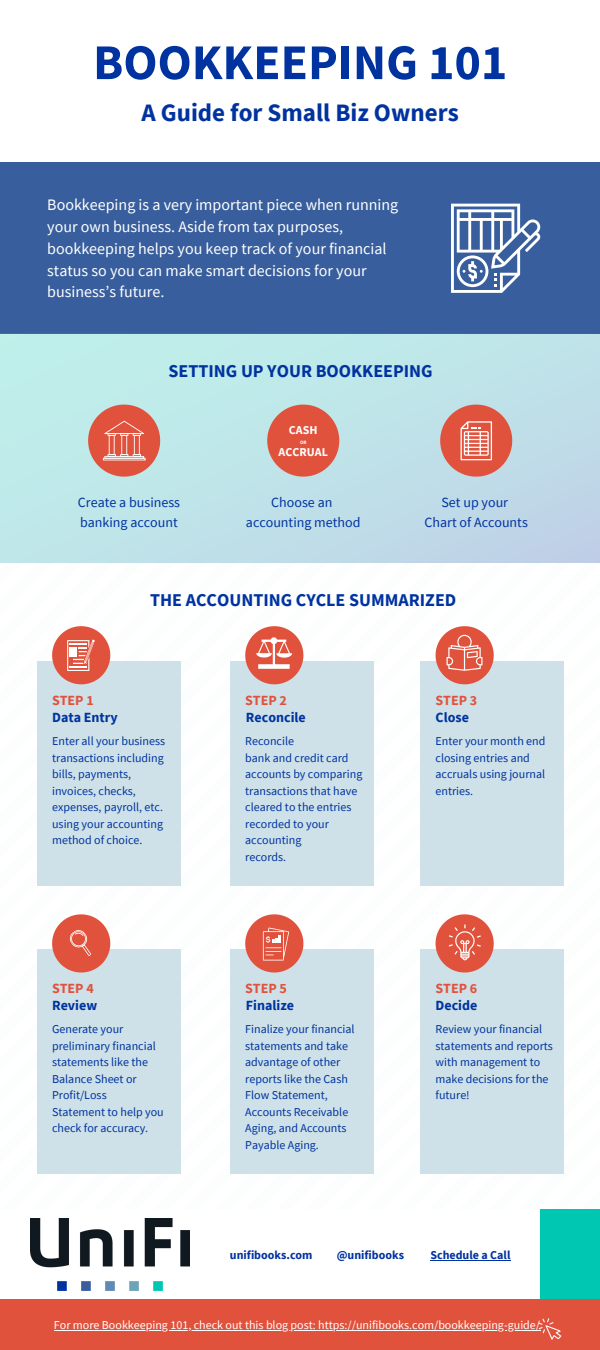
<style>
.page{position:relative;width:600px;height:1350px;background:#fff}
.page>*{position:absolute;margin:0;border:0;box-sizing:border-box;transform-origin:0 0}
.t1{font:700 50px "Source Sans Pro";color:#0033a0}
.t2{font:700 25px "Source Sans Pro";color:#0033a0}
.t3{font:700 18px "Source Sans Pro";color:#0033a0}
.t4{font:16px/21.8px "Source Sans Pro";color:#fff}
.t5{font:14px/19.5px "Source Sans Pro";color:#0033a0}
.t6{font:700 14px "Source Sans Pro";color:#0033a0}
.t7{font:700 14px "Source Sans Pro";color:#e1523d}
.t8{font:12px "Source Sans Pro";color:#0033a0}
.t9{font:12px "Source Sans Pro";color:#fff}
.t10{font:700 12px "Source Sans Pro";color:#0033a0}
.t11{font:700 12px "Source Sans Pro";color:#fff}
.t12{font:700 5px "Source Sans Pro";color:#fff}
</style>
<div class="page">
<div style="left:0;top:163px;width:600px;height:171px;background:#385e9d"></div>
<svg style="left:451px;top:204px;width:89px;height:89px"></svg>
<svg style="left:267px;top:405px;width:72px;height:72px;background:#d97161"></svg>
<svg style="left:88px;top:405px;width:72px;height:72px;background:#db7f6f"></svg>
<svg style="left:440px;top:405px;width:72px;height:72px;background:#dc8174"></svg>
<div style="left:37px;top:661px;width:143px;height:225px;background:#cee1e8"></div>
<div style="left:230px;top:661px;width:144px;height:225px;background:#cee1e8"></div>
<div style="left:420px;top:661px;width:144px;height:225px;background:#cee1e8"></div>
<div style="left:37px;top:950px;width:143px;height:224px;background:#cee1e8"></div>
<div style="left:230px;top:950px;width:144px;height:224px;background:#cee1e8"></div>
<div style="left:420px;top:950px;width:144px;height:224px;background:#cee1e8"></div>
<svg style="left:0;top:562px;width:145px;height:123px"></svg>
<svg style="left:245px;top:626px;width:58px;height:58px"></svg>
<svg style="left:52px;top:914px;width:58px;height:59px"></svg>
<svg style="left:436px;top:626px;width:58px;height:58px"></svg>
<svg style="left:245px;top:914px;width:58px;height:59px"></svg>
<svg style="left:436px;top:914px;width:58px;height:59px"></svg>
<img style="left:31px;top:1219px;width:159px;height:72px">
<div style="left:540px;top:1209px;width:60px;height:91px;background:#00c7b1"></div>
<div style="left:0;top:1300px;width:600px;height:50px;background:#e1523d"></div>
<svg style="left:538px;top:1318px;width:24px;height:22px"></svg>
<hr style="left:54px;top:1330px;width:486px;height:1px;background:#fff">
<hr style="left:430px;top:1260px;width:80px;height:1px;background:#0033a0">
<p class="t1" style="left:93px;top:30px;width:416px">BOOKKEEPING 101</p>
<p class="t2" style="left:142px;top:97px;width:319px">A Guide for Small Biz Owners</p>
<p class="t4" style="left:47px;top:194px;width:353px">Bookkeeping is a very important piece when running your own business. Aside from tax purposes, bookkeeping helps you keep track of your financial status so you can make smart decisions for your business’s future.</p>
<p class="t3" style="left:169px;top:359px;width:266px">SETTING UP YOUR BOOKKEEPING</p>
<p class="t11" style="left:289px;top:423px;width:30px">CASH</p>
<p class="t11" style="left:279px;top:445px;width:51px">ACCRUAL</p>
<p class="t12" style="left:300px;top:439px;width:8px">OR</p>
<p class="t5" style="left:78px;top:492px;width:104px">Create a business banking account</p>
<p class="t5" style="left:271px;top:492px;width:63px">Choose an</p>
<p class="t5" style="left:246px;top:512px;width:116px">accounting method</p>
<p class="t5" style="left:441px;top:492px;width:68px">Set up your</p>
<p class="t5" style="left:425px;top:512px;width:105px">Chart of Accounts</p>
<p class="t3" style="left:150px;top:588px;width:308px">THE ACCOUNTING CYCLE SUMMARIZED</p>
<p class="t7" style="left:52px;top:691px;width:43px">STEP 1</p>
<p class="t6" style="left:52px;top:708px;width:67px">Data Entry</p>
<p class="t8" style="left:52px;top:733px;width:115px">Enter all your business</p>
<p class="t8" style="left:52px;top:750px;width:113px">transactions including</p>
<p class="t8" style="left:52px;top:766px;width:81px">bills, payments,</p>
<p class="t8" style="left:52px;top:783px;width:85px">invoices, checks,</p>
<p class="t8" style="left:52px;top:799px;width:112px">expenses, payroll, etc.</p>
<p class="t8" style="left:52px;top:816px;width:112px">using your accounting</p>
<p class="t8" style="left:52px;top:832px;width:92px">method of choice.</p>
<p class="t7" style="left:52px;top:979px;width:43px">STEP 4</p>
<p class="t6" style="left:52px;top:996px;width:47px">Review</p>
<p class="t8" style="left:52px;top:1021px;width:73px">Generate your</p>
<p class="t8" style="left:52px;top:1038px;width:105px">preliminary financial</p>
<p class="t8" style="left:52px;top:1054px;width:97px">statements like the</p>
<p class="t8" style="left:52px;top:1071px;width:86px">Balance Sheet or</p>
<p class="t8" style="left:52px;top:1087px;width:56px">Profit/Loss</p>
<p class="t8" style="left:52px;top:1104px;width:113px">Statement to help you</p>
<p class="t8" style="left:52px;top:1120px;width:98px">check for accuracy.</p>
<p class="t7" style="left:245px;top:691px;width:43px">STEP 2</p>
<p class="t6" style="left:246px;top:708px;width:61px">Reconcile</p>
<p class="t8" style="left:245px;top:733px;width:50px">Reconcile</p>
<p class="t8" style="left:245px;top:750px;width:105px">bank and credit card</p>
<p class="t8" style="left:245px;top:766px;width:119px">accounts by comparing</p>
<p class="t8" style="left:245px;top:783px;width:114px">transactions that have</p>
<p class="t8" style="left:245px;top:799px;width:108px">cleared to the entries</p>
<p class="t8" style="left:245px;top:816px;width:85px">recorded to your</p>
<p class="t8" style="left:245px;top:832px;width:58px">accounting</p>
<p class="t8" style="left:245px;top:849px;width:42px">records.</p>
<p class="t7" style="left:245px;top:979px;width:43px">STEP 5</p>
<p class="t6" style="left:246px;top:996px;width:50px">Finalize</p>
<p class="t8" style="left:245px;top:1021px;width:111px">Finalize your financial</p>
<p class="t8" style="left:245px;top:1038px;width:104px">statements and take</p>
<p class="t8" style="left:245px;top:1054px;width:97px">advantage of other</p>
<p class="t8" style="left:245px;top:1071px;width:104px">reports like the Cash</p>
<p class="t8" style="left:245px;top:1087px;width:84px">Flow Statement,</p>
<p class="t8" style="left:245px;top:1104px;width:105px">Accounts Receivable</p>
<p class="t8" style="left:245px;top:1120px;width:103px">Aging, and Accounts</p>
<p class="t8" style="left:245px;top:1137px;width:75px">Payable Aging.</p>
<p class="t7" style="left:436px;top:691px;width:43px">STEP 3</p>
<p class="t6" style="left:436px;top:708px;width:35px">Close</p>
<p class="t8" style="left:436px;top:733px;width:111px">Enter your month end</p>
<p class="t8" style="left:436px;top:750px;width:96px">closing entries and</p>
<p class="t8" style="left:436px;top:766px;width:111px">accruals using journal</p>
<p class="t8" style="left:436px;top:783px;width:39px">entries.</p>
<p class="t7" style="left:436px;top:979px;width:43px">STEP 6</p>
<p class="t6" style="left:436px;top:996px;width:43px">Decide</p>
<p class="t8" style="left:436px;top:1021px;width:108px">Review your financial</p>
<p class="t8" style="left:436px;top:1038px;width:119px">statements and reports</p>
<p class="t8" style="left:436px;top:1054px;width:106px">with management to</p>
<p class="t8" style="left:436px;top:1071px;width:114px">make decisions for the</p>
<p class="t8" style="left:436px;top:1087px;width:36px">future!</p>
<p class="t10" style="left:230px;top:1247px;width:84px">unifibooks.com</p>
<p class="t10" style="left:337px;top:1247px;width:69px">@unifibooks</p>
<p class="t10" style="left:430px;top:1247px;width:82px">Schedule a Call</p>
<p class="t9" style="left:54px;top:1318px;width:488px">For more Bookkeeping 101, check out this blog post: https://unifibooks.com/bookkeeping-guide/</p>
</div>
